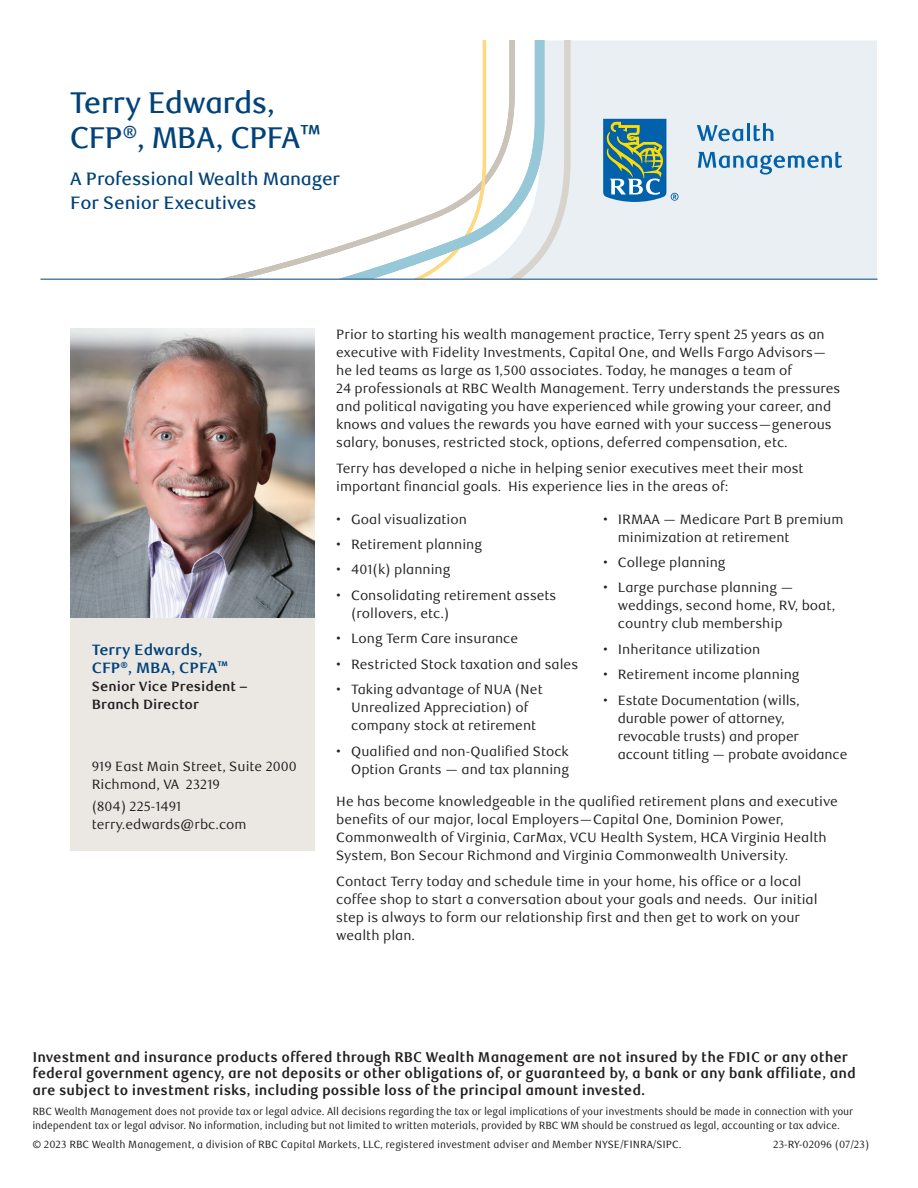
<style>
.page{position:relative;width:918px;height:1188px;background:#fff}
.page>*{position:absolute;margin:0;border:0;box-sizing:border-box;transform-origin:0 0}
.t1{font:500 30px/34.5px "RBC Display";color:#004279}
.t2{font:500 18px/24px "RBC Text";letter-spacing:-.01em;color:#004279}
.t3{font:700 15px/18px "RBC Text";color:#004279}
.t4{font:700 14.25px/16.5px "RBC Text Cond";color:#231f20}
.t5{font:13.5px/18px "RBC Text";color:#231f20}
.t6{font:700 13.5px/18px "RBC Text";color:#231f20}
.t7{font:10.5px/13.5px "RBC Text Cond";letter-spacing:-.01em;color:#231f20}
</style>
<div class="page">
<div style="left:70px;top:329px;width:245px;height:522px;background:#ebe8e4"></div>
<img style="left:70px;top:329px;width:245px;height:289px">
<div style="left:571px;top:40px;width:306px;height:239px;background:#e9eff3"></div>
<svg style="left:545px;top:40px;width:26px;height:239px;background:#e4e8ea"></svg>
<svg style="left:40px;top:40px;width:505px;height:239px"></svg>
<hr style="left:40px;top:279px;width:838px;height:1px;background:#004279">
<svg style="left:603px;top:119px;width:76px;height:83px;background:#5f96a2"></svg>
<svg style="left:697px;top:125px;width:46px;height:16px"></svg>
<hr style="left:747px;top:123px;width:3px;height:18px;background:#0161aa">
<svg style="left:754px;top:123px;width:19px;height:18px"></svg>
<svg style="left:698px;top:152px;width:144px;height:23px;background:#a8c7de"></svg>
<h1 class="t1" style="left:70px;top:87px;width:254px">Terry Edwards,<br>CFP<sup>®</sup>, MBA, CPFA™</h1>
<h2 class="t2" style="left:70px;top:167px;width:271px">A Professional Wealth Manager<br>For Senior Executives</h2>
<p class="t3" style="left:92px;top:642px;width:139px">Terry Edwards,<br>CFP<sup>®</sup>, MBA, CPFA™</p>
<p class="t6" style="left:92px;top:678px;width:157px">Senior Vice President –<br>Branch Director</p>
<p class="t5" style="left:92px;top:758px;width:206px">919 East Main Street, Suite 2000<br>Richmond, VA 23219</p>
<p class="t5" style="left:92px;top:798px;width:156px">(804) 225-1491 terry.edwards@rbc.com</p>
<p class="t5" style="left:336px;top:325px;width:506px">Prior to starting his wealth management practice, Terry spent 25 years as an executive with Fidelity Investments, Capital One, and Wells Fargo Advisors— he led teams as large as 1,500 associates. Today, he manages a team of<br>24 professionals at RBC Wealth Management. Terry understands the pressures and political navigating you have experienced while growing your career, and knows and values the rewards you have earned with your success—generous salary, bonuses, restricted stock, options, deferred compensation, etc.</p>
<p class="t5" style="left:336px;top:460px;width:469px">Terry has developed a niche in helping senior executives meet their most important financial goals. His experience lies in the areas of:</p>
<p class="t5" style="left:336px;top:510px;width:132px">• Goal visualization</p>
<p class="t5" style="left:336px;top:536px;width:147px">• Retirement planning</p>
<p class="t5" style="left:336px;top:561px;width:116px">• 401(k) planning</p>
<p class="t5" style="left:351px;top:587px;width:207px;text-indent:-15px">• Consolidating retirement assets (rollovers, etc.)</p>
<p class="t5" style="left:336px;top:630px;width:184px">• Long Term Care insurance</p>
<p class="t5" style="left:336px;top:655px;width:244px">• Restricted Stock taxation and sales</p>
<p class="t5" style="left:351px;top:681px;width:193px;text-indent:-15px">• Taking advantage of NUA (Net<br>Unrealized Appreciation) of company stock at retirement</p>
<p class="t5" style="left:336px;top:742px;width:234px;text-align:right">• Qualified and non-Qualified Stock<br>Option Grants — and tax planning</p>
<p class="t5" style="left:618px;top:510px;width:227px;text-indent:-15px">• IRMAA — Medicare Part B premium minimization at retirement</p>
<p class="t5" style="left:603px;top:554px;width:124px">• College planning</p>
<p class="t5" style="left:618px;top:579px;width:219px;text-indent:-15px">• Large purchase planning — weddings, second home, RV, boat, country club membership</p>
<p class="t5" style="left:603px;top:641px;width:159px">• Inheritance utilization</p>
<p class="t5" style="left:603px;top:666px;width:198px">• Retirement income planning</p>
<p class="t5" style="left:618px;top:691px;width:231px;text-indent:-15px">• Estate Documentation (wills, durable power of attorney, revocable trusts) and proper account titling — probate avoidance</p>
<p class="t5" style="left:336px;top:792px;width:503px">He has become knowledgeable in the qualified retirement plans and executive benefits of our major, local Employers—Capital One, Dominion Power, Commonwealth of Virginia, CarMax, VCU Health System, HCA Virginia Health System, Bon Secour Richmond and Virginia Commonwealth University.</p>
<p class="t5" style="left:336px;top:873px;width:483px">Contact Terry today and schedule time in your home, his office or a local coffee shop to start a conversation about your goals and needs. Our initial step is always to form our relationship first and then get to work on your wealth plan.</p>
<p class="t4" style="left:32px;top:1049px;width:825px">Investment and insurance products offered through RBC Wealth Management are not insured by the FDIC or any other federal government agency, are not deposits or other obligations of, or guaranteed by, a bank or any bank affiliate, and are subject to investment risks, including possible loss of the principal amount invested.</p>
<p class="t7" style="left:32px;top:1105px;width:822px">RBC Wealth Management does not provide tax or legal advice. All decisions regarding the tax or legal implications of your investments should be made in connection with your independent tax or legal advisor. No information, including but not limited to written materials, provided by RBC WM should be construed as legal, accounting or tax advice.</p>
<p class="t7" style="left:32px;top:1137px;width:651px">© 2023 RBC Wealth Management, a division of RBC Capital Markets, LLC, registered investment adviser and Member NYSE/FINRA/SIPC.</p>
<p class="t7" style="left:773px;top:1137px;width:98px">23-RY-02096 (07/23)</p>
</div>
